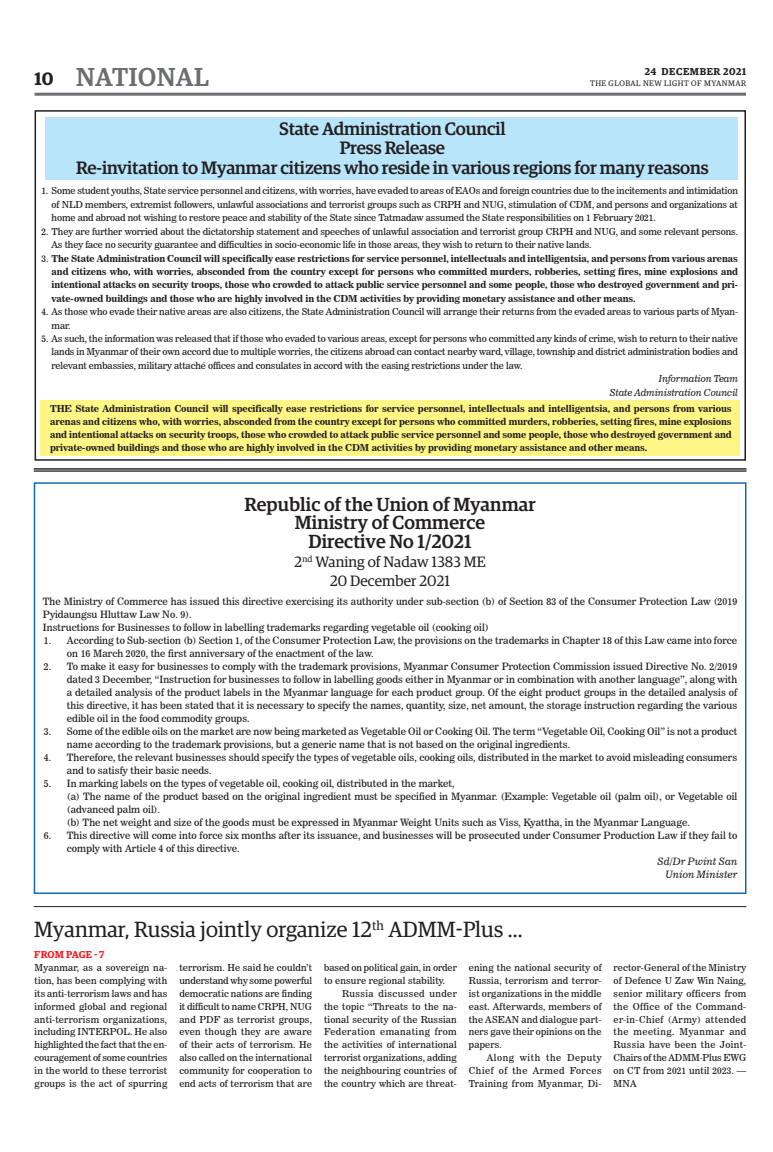
<style>
.page{position:relative;width:773px;height:1152px;background:#fff}
.page>*{position:absolute;margin:0;border:0;box-sizing:border-box;transform-origin:0 0}
.t1{font:500 26px "Guardian Egyp";letter-spacing:.02em;color:#6c6d70}
.t2{font:22px "Guardian Egyp";letter-spacing:.005em;color:#231f20}
.t3{font:500 19px/18.8px "Guardian Egyp";letter-spacing:.005em;color:#231f20;text-align:center}
.t4{font:500 18px/19.6px "Guardian Egyp";letter-spacing:-.01em;color:#231f20;text-align:center}
.t5{font:600 18px "Guardian Egyp";color:#231f20}
.t6{font:15px/19px "Guardian Egyp";letter-spacing:.005em;color:#231f20;text-align:center}
.t7{font:10px/13px "News 706 BT Roman C";letter-spacing:.005em;color:#231f20}
.t8{font:10px/13px "News 706 BT Italic C";letter-spacing:.005em;color:#231f20;text-align:right}
.t9{font:600 10px "Guardian Egyp";letter-spacing:.06em;color:#231f20}
.t10{font:600 10px "Guardian Egyp";letter-spacing:.01em;color:#ee1d23}
.t11{font:9.5px/12.9px "News 706 BT Roman C";letter-spacing:-.01em;color:#231f20;text-align:justify}
.t12{font:9.5px/13.4px "News 706 BT Bold C";letter-spacing:-.01em;color:#231f20;text-align:justify}
.t13{font:9.5px/13.4px "News 706 BT Italic C";letter-spacing:-.01em;color:#231f20;text-align:right}
.t14{font:8px "Guardian Egyp";letter-spacing:.06em;color:#231f20}
.s1{font-family:"News 706 BT Roman C"}
</style>
<div class="page">
<hr style="left:35px;top:93px;width:711px;height:3px;background:#6c6d70">
<div style="left:35px;top:110px;width:711px;height:351px;border:2px solid #231f20"></div>
<div style="left:40px;top:400px;width:699px;height:56px;background:#fff685"></div>
<div style="left:45px;top:117px;width:692px;height:62px;background:#b9e5fa"></div>
<div style="left:34px;top:482px;width:712px;height:412px;border:2px solid #1768b4"></div>
<hr style="left:34px;top:906px;width:712px;height:1px;background:#231f20">
<hr style="left:34px;top:471px;width:712px;height:1px;background:#231f20">
<hr style="left:34px;top:470px;width:712px;height:1px;background:#231f20">
<hr style="left:34px;top:468px;width:712px;height:1px;background:#231f20">
<h3 class="t5" style="left:35px;top:65px;width:21px">10</h3>
<h1 class="t1" style="left:76px;top:59px;width:134px">NATIONAL</h1>
<p class="t9" style="left:644px;top:64px;width:103px">24 DECEMBER 2021</p>
<p class="t14" style="left:590px;top:78px;width:158px">THE GLOBAL NEW LIGHT OF MYANMAR</p>
<h3 class="t4" style="left:76px;top:117px;width:634px">State Administration Council<br>Press Release<br>Re-invitation to Myanmar citizens who reside in various regions for many reasons</h3>
<p class="t11" style="left:52px;top:184px;width:688px;line-height:13.4px;text-indent:-10px">1. Some student youths, State service personnel and citizens, with worries, have evaded to areas of EAOs and foreign countries due to the incitements and intimidation of NLD members, extremist followers, unlawful associations and terrorist groups such as CRPH and NUG, stimulation of CDM, and persons and organizations at home and abroad not wishing to restore peace and stability of the State since Tatmadaw assumed the State responsibilities on 1 February 2021.</p>
<p class="t11" style="left:52px;top:225px;width:688px;line-height:13.4px;text-indent:-10px">2. They are further worried about the dictatorship statement and speeches of unlawful association and terrorist group CRPH and NUG, and some relevant persons.<br>As they face no security guarantee and difficulties in socio-economic life in those areas, they wish to return to their native lands.</p>
<p class="t12" style="left:52px;top:251px;width:688px;text-indent:-10px"><span class="s1">3.</span> The State Administration Council will specifically ease restrictions for service personnel, intellectuals and intelligentsia, and persons from various arenas and citizens who, with worries, absconded from the country except for persons who committed murders, robberies, setting fires, mine explosions and intentional attacks on security troops, those who crowded to attack public service personnel and some people, those who destroyed government and pri&shy;vate-owned buildings and those who are highly involved in the CDM activities by providing monetary assistance and other means.</p>
<p class="t11" style="left:52px;top:305px;width:688px;line-height:13.4px;text-indent:-10px">4. As those who evade their native areas are also citizens, the State Administration Council will arrange their returns from the evaded areas to various parts of Myan&shy;mar.</p>
<p class="t11" style="left:52px;top:332px;width:688px;line-height:13.4px;text-indent:-10px">5. As such, the information was released that if those who evaded to various areas, except for persons who committed any kinds of crime, wish to return to their native lands in Myanmar of their own accord due to multiple worries, the citizens abroad can contact nearby ward, village, township and district administration bodies and relevant embassies, military attaché offices and consulates in accord with the easing restrictions under the law.</p>
<p class="t13" style="left:609px;top:372px;width:130px">Information Team<br>State Administration Council</p>
<p class="t12" style="left:50px;top:402px;width:683px;line-height:13px">THE State Administration Council will specifically ease restrictions for service personnel, intellectuals and intelligentsia, and persons from various arenas and citizens who, with worries, absconded from the country except for persons who committed murders, robberies, setting fires, mine explosions and intentional attacks on security troops, those who crowded to attack public service personnel and some people, those who destroyed government and private-owned buildings and those who are highly involved in the CDM activities by providing monetary assistance and other means.</p>
<h3 class="t3" style="left:244px;top:493px;width:292px">Republic of the Union of Myanmar<br>Ministry of Commerce<br>Directive No 1/2021</h3>
<h3 class="t6" style="left:294px;top:551px;width:192px">2<sup>nd</sup> Waning of Nadaw 1383 ME<br>20 December 2021</h3>
<p class="t7" style="left:43px;top:595px;width:696px">The Ministry of Commerce has issued this directive exercising its authority under sub-section (b) of Section 83 of the Consumer Protection Law (2019<br>Pyidaungsu Hluttaw Law No. 9).<br>Instructions for Businesses to follow in labelling trademarks regarding vegetable oil (cooking oil)</p>
<p class="t7" style="left:67px;top:634px;width:672px;text-indent:-23px">1. According to Sub-section (b) Section 1, of the Consumer Protection Law, the provisions on the trademarks in Chapter 18 of this Law came into force on 16 March 2020, the first anniversary of the enactment of the law.</p>
<p class="t7" style="left:67px;top:660px;width:672px;text-align:justify;text-indent:-23px">2. To make it easy for businesses to comply with the trademark provisions, Myanmar Consumer Protection Commission issued Directive No. 2/2019 dated 3 December, “Instruction for businesses to follow in labelling goods either in Myanmar or in combination with another language”, along with a detailed analysis of the product labels in the Myanmar language for each product group. Of the eight product groups in the detailed analysis of this directive, it has been stated that it is necessary to specify the names, quantity, size, net amount, the storage instruction regarding the various edible oil in the food commodity groups.</p>
<p class="t7" style="left:67px;top:725px;width:672px;text-indent:-23px">3. Some of the edible oils on the market are now being marketed as Vegetable Oil or Cooking Oil. The term “Vegetable Oil, Cooking Oil” is not a product name according to the trademark provisions, but a generic name that is not based on the original ingredients.</p>
<p class="t7" style="left:67px;top:751px;width:672px;text-indent:-23px">4. Therefore, the relevant businesses should specify the types of vegetable oils, cooking oils, distributed in the market to avoid misleading consumers and to satisfy their basic needs.</p>
<p class="t7" style="left:67px;top:777px;width:672px;text-indent:-23px">5. In marking labels on the types of vegetable oil, cooking oil, distributed in the market,<br>(a) The name of the product based on the original ingredient must be specified in Myanmar. (Example: Vegetable oil (palm oil), or Vegetable oil (advanced palm oil).<br>(b) The net weight and size of the goods must be expressed in Myanmar Weight Units such as Viss, Kyattha, in the Myanmar Language.</p>
<p class="t7" style="left:67px;top:829px;width:672px;text-indent:-23px">6. This directive will come into force six months after its issuance, and businesses will be prosecuted under Consumer Production Law if they fail to comply with Article 4 of this directive.</p>
<p class="t8" style="left:657px;top:855px;width:81px">Sd/Dr Pwint San<br>Union Minister</p>
<h2 class="t2" style="left:34px;top:914px;width:490px">Myanmar, Russia jointly organize 12<sup>th</sup> ADMM-Plus ...</h2>
<p class="t10" style="left:34px;top:947px;width:72px">FROM PAGE - 7</p>
<p class="t11" style="left:35px;top:961px;width:134px">Myanmar, as a sovereign na&shy;tion, has been complying with its anti-terrorism laws and has informed global and regional anti-terrorism organizations, including INTERPOL. He also highlighted the fact that the en&shy;couragement of some countries in the world to these terrorist groups is the act of spurring</p>
<p class="t11" style="left:179px;top:961px;width:134px">terrorism. He said he couldn’t understand why some powerful democratic nations are finding it difficult to name CRPH, NUG and PDF as terrorist groups, even though they are aware of their acts of terrorism. He also called on the international community for cooperation to end acts of terrorism that are</p>
<p class="t11" style="left:324px;top:961px;width:134px">based on political gain, in order to ensure regional stability.</p>
<p class="t11" style="left:324px;top:987px;width:134px;text-indent:18px">Russia discussed under the topic “Threats to the na&shy;tional security of the Russian Federation emanating from the activities of international terrorist organizations, adding the neighbouring countries of the country which are threat-</p>
<p class="t11" style="left:469px;top:961px;width:134px">ening the national security of Russia, terrorism and terror&shy;ist organizations in the middle east. Afterwards, members of the ASEAN and dialogue part&shy;ners gave their opinions on the papers.</p>
<p class="t11" style="left:469px;top:1051px;width:134px;text-indent:18px">Along with the Deputy Chief of the Armed Forces Training from Myanmar, Di-</p>
<p class="t11" style="left:613px;top:961px;width:134px">rector-General of the Ministry of Defence U Zaw Win Naing, senior military officers from the Office of the Command&shy;er-in-Chief (Army) attended the meeting. Myanmar and Russia have been the Joint-Chairs of the ADMM-Plus EWG on CT from 2021 until 2023. — MNA</p>
</div>
